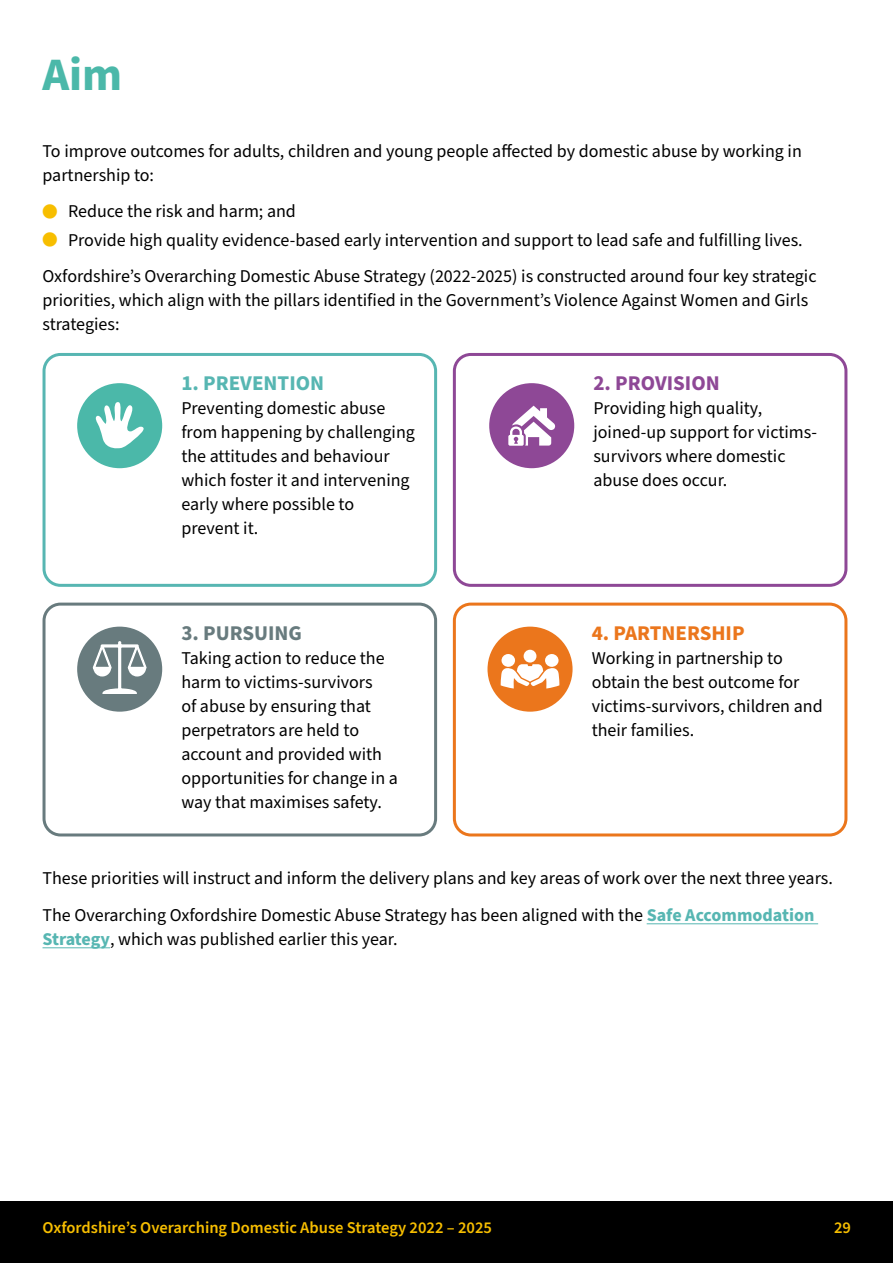
<style>
.page{position:relative;width:893px;height:1263px;background:#fff}
.page>*{position:absolute;margin:0;border:0;box-sizing:border-box;transform-origin:0 0}
.t1{font:700 46.5px "Source Sans Pro";color:#4bb8a9}
.Body{font:700 21px "Source Sans Pro";color:#eb761c}
.Body-2{font:700 21px "Source Sans Pro";color:#57b6b2}
.Body-3{font:700 21px "Source Sans Pro";color:#8e4896}
.Body-4{font:700 21px "Source Sans Pro";color:#687b7e}
.Body-5{font:18px/24px "Source Sans Pro";color:#000}
.t2{font:600 16.5px "Source Sans Pro";color:#f7be00}
.s1{font-weight:700;color:#57b6b2}
</style>
<div class="page">
<div style="left:0;top:1201px;width:893px;height:62px;background:#000"></div>
<hr style="left:647px;top:923px;width:171px;height:1px;background:#57b6b2">
<hr style="left:43px;top:947px;width:67px;height:1px;background:#57b6b2">
<div style="left:489px;top:383px;width:85px;height:85px;background:#8e4896;border-radius:50%"></div>
<svg style="left:508px;top:406px;width:48px;height:40px"></svg>
<div style="left:487px;top:627px;width:86px;height:85px;background:#eb761c;border-radius:50%"></div>
<div style="left:501px;top:654px;width:14px;height:13px;background:#fff;border-radius:50%"></div>
<div style="left:545px;top:654px;width:14px;height:13px;background:#fff;border-radius:50%"></div>
<svg style="left:501px;top:664px;width:58px;height:24px"></svg>
<div style="left:524px;top:650px;width:12px;height:12px;background:#fff;border-radius:50%"></div>
<div style="left:77px;top:627px;width:85px;height:85px;background:#687b7e;border-radius:50%"></div>
<svg style="left:92px;top:626px;width:56px;height:68px"></svg>
<div style="left:77px;top:383px;width:85px;height:85px;background:#4bb8a9;border-radius:50%"></div>
<svg style="left:95px;top:402px;width:49px;height:47px"></svg>
<div style="left:453px;top:353px;width:394px;height:234px;border:3px solid #8e4896;border-radius:16px"></div>
<div style="left:43px;top:353px;width:394px;height:234px;border:3px solid #57b6b2;border-radius:16px"></div>
<div style="left:43px;top:603px;width:394px;height:233px;border:3px solid #687b7e;border-radius:16px"></div>
<div style="left:453px;top:603px;width:394px;height:233px;border:3px solid #eb761c;border-radius:16px"></div>
<p class="t1" style="left:43px;top:43px;width:81px">Aim</p>
<p class="Body-5" style="left:43px;top:139px;width:761px">To improve outcomes for adults, children and young people affected by domestic abuse by working in partnership to:</p>
<p class="Body-5" style="left:68px;top:200px;width:229px">Reduce the risk and harm; and</p>
<p class="Body-5" style="left:68px;top:228px;width:736px">Provide high quality evidence-based early intervention and support to lead safe and fulfilling lives.</p>
<p class="Body-5" style="left:43px;top:265px;width:775px">Oxfordshire’s Overarching Domestic Abuse Strategy (2022-2025) is constructed around four key strategic priorities, which align with the pillars identified in the Government’s Violence Against Women and Girls strategies:</p>
<p class="Body-2" style="left:181px;top:369px;width:144px">1. PREVENTION</p>
<p class="Body-5" style="left:181px;top:397px;width:235px">Preventing domestic abuse from happening by challenging the attitudes and behaviour which foster it and intervening early where possible to prevent it.</p>
<p class="Body-4" style="left:181px;top:619px;width:122px">3. PURSUING</p>
<p class="Body-5" style="left:181px;top:646px;width:218px">Taking action to reduce the harm to victims-survivors<br>of abuse by ensuring that perpetrators are held to account and provided with opportunities for change in a way that maximises safety.</p>
<p class="Body-3" style="left:593px;top:369px;width:128px">2. PROVISION</p>
<p class="Body-5" style="left:593px;top:397px;width:225px">Providing high quality, joined-up support for victims&shy;survivors where domestic abuse does occur.</p>
<p class="Body" style="left:592px;top:619px;width:154px">4. PARTNERSHIP</p>
<p class="Body-5" style="left:592px;top:646px;width:232px">Working in partnership to obtain the best outcome for victims-survivors, children and their families.</p>
<p class="Body-5" style="left:43px;top:867px;width:792px">These priorities will instruct and inform the delivery plans and key areas of work over the next three years.</p>
<p class="Body-5" style="left:43px;top:903px;width:773px">The Overarching Oxfordshire Domestic Abuse Strategy has been aligned with the <span class="s1">Safe Accommodation<br>Strategy</span>, which was published earlier this year.</p>
<p class="t2" style="left:43px;top:1216px;width:451px">Oxfordshire’s Overarching Domestic Abuse Strategy 2022 – 2025</p>
<p class="t2" style="left:834px;top:1216px;width:18px">29</p>
</div>
